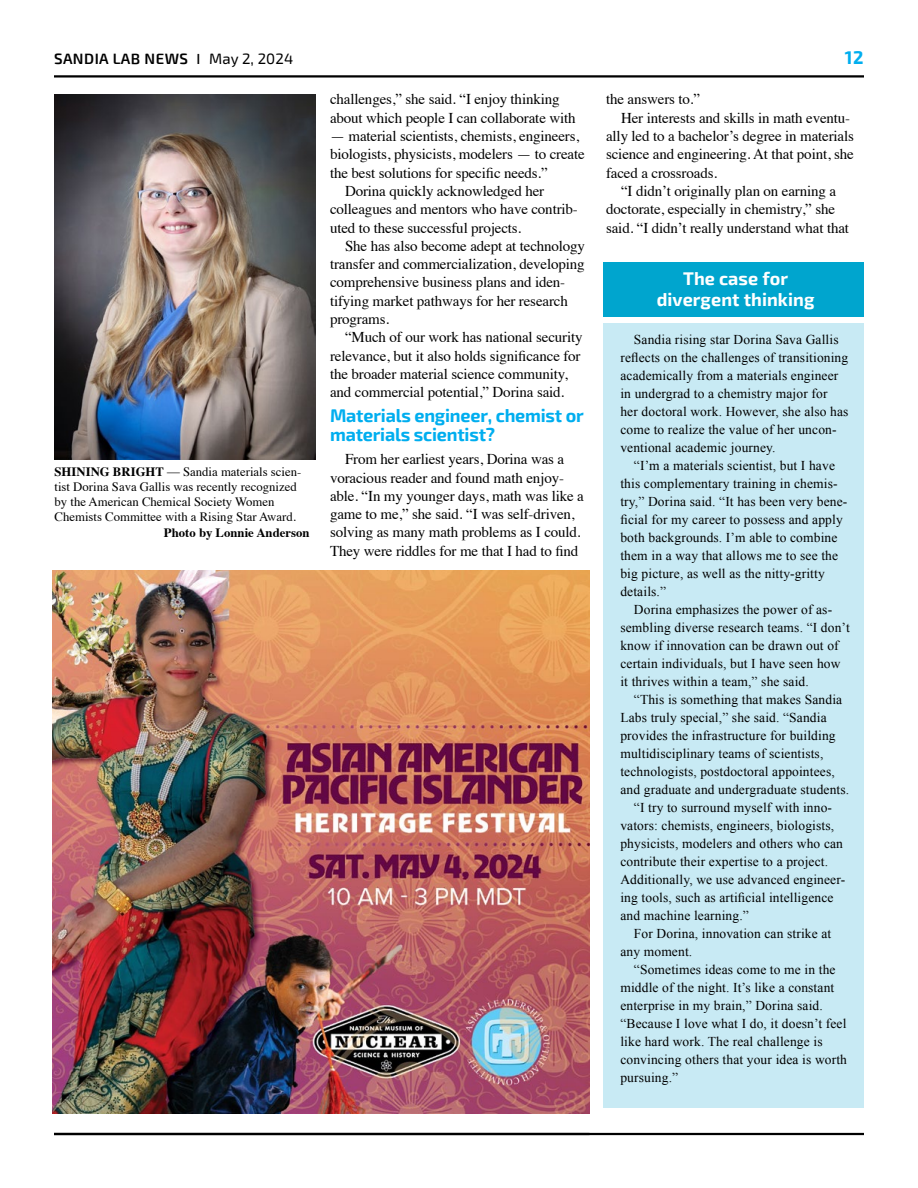
<style>
.page{position:relative;width:918px;height:1188px;background:#fff}
.page>*{position:absolute;margin:0;border:0;box-sizing:border-box;transform-origin:0 0}
.Body_Head_1{font:700 18px/18.3px "Exo 2";letter-spacing:-.01em;color:#00aeef}
.Sidebar-Head{font:700 18px/21px "Exo 2";letter-spacing:.005em;color:#fff;text-align:center}
.Body{font:15px/18.3px "Times";letter-spacing:-.01em;color:#000}
.t1{font:600 15px "Exo 2";letter-spacing:.03em;color:#000}
.Sidebar-_Body{font:13.5px/18px "Times New Roman";letter-spacing:.01em;color:#000}
.Photo_Caption_1_3_Column{font:12.75px "Times";color:#000}
.Photo_Caption_1_3_Column-2{font:700 12.75px "Times";color:#000}
.s1{font-family:"Times";font-weight:700}
.s2{font-weight:400}
.s3{font-weight:700}
.s4{font-family:"Times New Roman"}
</style>
<div class="page">
<hr style="left:54px;top:75px;width:810px;height:3px;background:#000">
<hr style="left:54px;top:1133px;width:810px;height:2px;background:#000">
<div style="left:604px;top:324px;width:260px;height:784px;background:#c8eaf4"></div>
<div style="left:603px;top:263px;width:261px;height:54px;background:#00a5ce"></div>
<img style="left:53px;top:570px;width:537px;height:544px">
<img style="left:55px;top:94px;width:260px;height:365px">
<p class="t1" style="left:54px;top:50px;width:241px">SANDIA LAB NEWS <span class="s1">|</span> <span class="s2">May 2, 2024</span></p>
<h1 class="Body_Head_1" style="left:845px;top:48px;width:20px">12</h1>
<p class="Body" style="left:330px;top:89px;width:247px">challenges,” she said. “I enjoy thinking about which people I can collaborate with</p>
<p class="Body" style="left:330px;top:126px;width:256px">— material scientists, chemists, engineers, biologists, physicists, modelers — to create the best solutions for specific needs.”</p>
<p class="Body" style="left:330px;top:180px;width:249px;text-indent:15px">Dorina quickly acknowledged her colleagues and mentors who have contrib&shy;uted to these successful projects.</p>
<p class="Body" style="left:330px;top:235px;width:257px;text-indent:15px">She has also become adept at technology transfer and commercialization, developing comprehensive business plans and iden&shy;tifying market pathways for her research programs.</p>
<p class="Body" style="left:330px;top:327px;width:254px;text-indent:15px">“Much of our work has national security relevance, but it also holds significance for the broader material science community, and commercial potential,” Dorina said.</p>
<p class="Body_Head_1" style="left:330px;top:406px;width:255px">Materials engineer, chemist or materials scientist?</p>
<p class="Body" style="left:330px;top:449px;width:255px;text-indent:15px">From her earliest years, Dorina was a voracious reader and found math enjoy&shy;able. “In my younger days, math was like a game to me,” she said. “I was self-driven, solving as many math problems as I could.<br>They were riddles for me that I had to find</p>
<p class="Body" style="left:606px;top:89px;width:95px">the answers to.”</p>
<p class="Body" style="left:606px;top:107px;width:249px;text-indent:15px">Her interests and skills in math eventu&shy;ally led to a bachelor’s degree in materials science and engineering. At that point, she faced a crossroads.</p>
<p class="Body" style="left:606px;top:180px;width:244px;text-indent:15px">“I didn’t originally plan on earning a doctorate, especially in chemistry,” she said. “I didn’t really understand what that</p>
<p class="Sidebar-Head" style="left:657px;top:267px;width:159px">The case for divergent thinking</p>
<p class="Sidebar-_Body" style="left:620px;top:330px;width:230px;text-indent:14px">Sandia rising star Dorina Sava Gallis reflects on the challenges of transitioning academically from a materials engineer in undergrad to a chemistry major for<br>her doctoral work. However, she also has come to realize the value of her uncon&shy;ventional academic journey.</p>
<p class="Sidebar-_Body" style="left:620px;top:456px;width:228px;text-indent:14px">“I’m a materials scientist, but I have this complementary training in chemis&shy;try,” Dorina said. “It has been very bene&shy;ficial for my career to possess and apply both backgrounds. I’m able to combine them in a way that allows me to see the big picture, as well as the nitty-gritty details.”</p>
<p class="Sidebar-_Body" style="left:620px;top:600px;width:231px;text-indent:14px">Dorina emphasizes the power of as&shy;sembling diverse research teams. “I don’t know if innovation can be drawn out of certain individuals, but I have seen how it thrives within a team,” she said.</p>
<p class="Sidebar-_Body" style="left:620px;top:690px;width:230px;text-indent:14px">“This is something that makes Sandia Labs truly special,” she said. “Sandia provides the infrastructure for building multidisciplinary teams of scientists, technologists, postdoctoral appointees, and graduate and undergraduate students.</p>
<p class="Sidebar-_Body" style="left:620px;top:798px;width:226px;text-indent:14px">“I try to surround myself with inno&shy;vators: chemists, engineers, biologists, physicists, modelers and others who can contribute their expertise to a project.<br>Additionally, we use advanced engineer&shy;ing tools, such as artificial intelligence and machine learning.”</p>
<p class="Sidebar-_Body" style="left:620px;top:924px;width:212px;text-indent:14px">For Dorina, innovation can strike at any moment.</p>
<p class="Sidebar-_Body" style="left:620px;top:960px;width:228px;text-indent:14px">“Sometimes ideas come to me in the middle of the night. It’s like a constant enterprise in my brain,” Dorina said. “Because I love what I do, it doesn’t feel like hard work. The real challenge is convincing others that your idea is worth pursuing.”</p>
<p class="Photo_Caption_1_3_Column" style="left:55px;top:459px;width:248px"><span class="s3">SHINING BRIGHT</span> <span class="s4">—</span> Sandia materials scien-</p>
<p class="Photo_Caption_1_3_Column" style="left:55px;top:475px;width:244px">tist Dorina Sava Gallis was recently recognized</p>
<p class="Photo_Caption_1_3_Column" style="left:55px;top:490px;width:222px">by the American Chemical Society Women</p>
<p class="Photo_Caption_1_3_Column" style="left:55px;top:505px;width:243px">Chemists Committee with a Rising Star Award.</p>
<p class="Photo_Caption_1_3_Column-2" style="left:164px;top:520px;width:147px">Photo by Lonnie Anderson</p>
</div>
